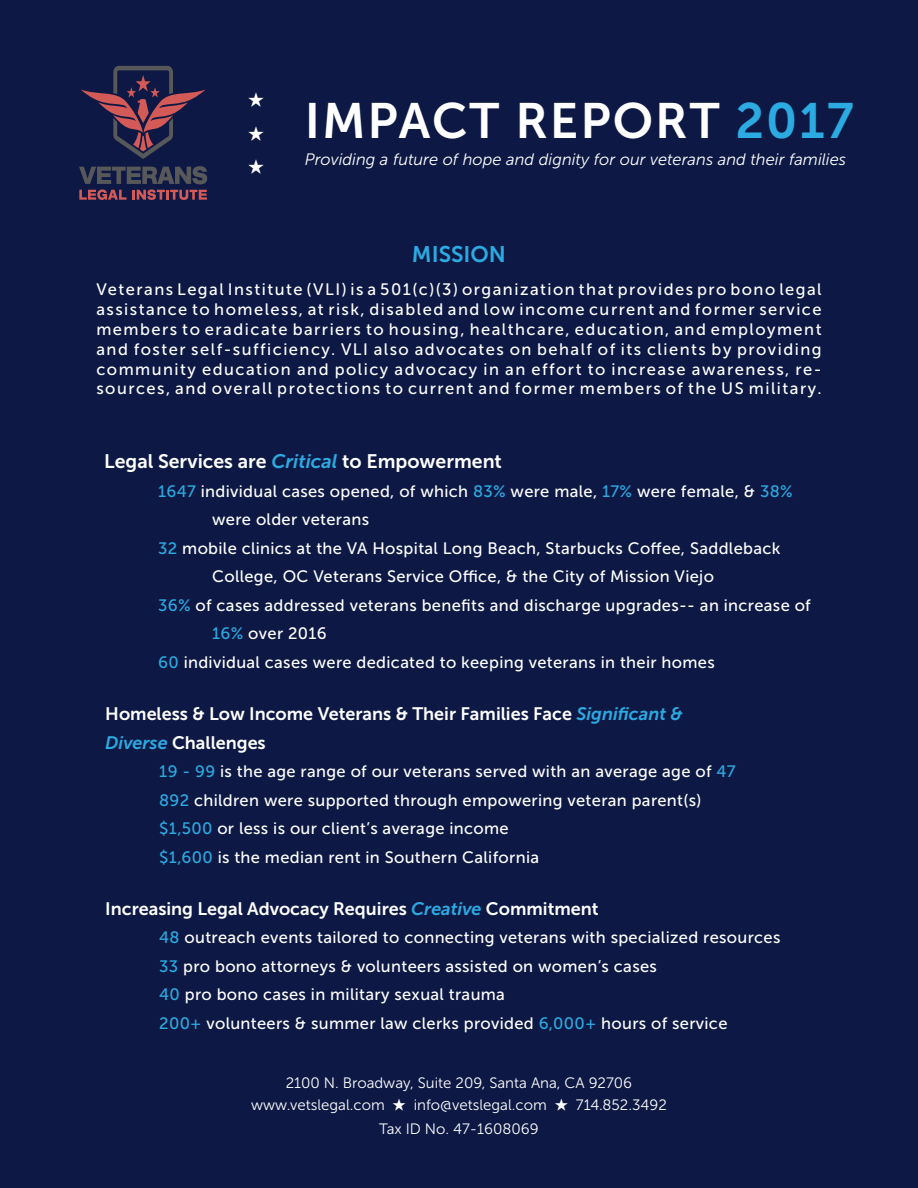
<style>
.page{position:relative;width:918px;height:1188px;background:#0d1944}
.page>*{position:absolute;margin:0;border:0;box-sizing:border-box;transform-origin:0 0}
.t1{font:49.5px "Museo Sans 700";letter-spacing:.04em;color:#fff}
.t2{font:22.5px "Museo Sans 700";color:#2caae2}
.t3{font:19.5px "Museo Sans 700";color:#fff}
.t4{font:18px "Museo Sans 700";color:#fff}
.t5{font:16.5px/19.8px "Museo Sans 500";letter-spacing:.02em;color:#fff;text-align:justify}
.t6{font:italic 16.5px "Museo Sans 300";color:#fff}
.t7{font:15px "Museo Sans 300";color:#fff}
.s1{color:#2caae2}
.s2{font-style:italic;color:#2caae2}
</style>
<div class="page">
<svg style="left:81px;top:66px;width:125px;height:93px"></svg>
<svg style="left:79px;top:166px;width:128px;height:34px"></svg>
<p class="t1" style="left:305px;top:93px;width:550px">IMPACT REPORT <span class="s1">2017</span></p>
<p class="t6" style="left:305px;top:150px;width:543px">Providing a future of hope and dignity for our veterans and their families</p>
<p class="t2" style="left:412px;top:242px;width:96px">MISSION</p>
<p class="t5" style="left:96px;top:280px;width:727px">Veterans Legal Institute (VLI) is a 501(c)(3) organization that provides pro bono legal assistance to homeless, at risk, disabled and low income current and former service members to eradicate barriers to housing, healthcare, education, and employment and foster self-sufficiency. VLI also advocates on behalf of its clients by providing community education and policy advocacy in an effort to increase awareness, re&shy;sources, and overall protections to current and former members of the US military.</p>
<p class="t3" style="left:104px;top:451px;width:399px">Legal Services are <span class="s2">Critical</span> to Empowerment</p>
<p class="t5" style="left:212px;top:477px;width:582px;line-height:28.5px;text-indent:-54px"><span class="s1">1647</span> individual cases opened, of which <span class="s1">83%</span> were male, <span class="s1">17%</span> were female, &amp; <span class="s1">38% </span>were older veterans</p>
<p class="t5" style="left:158px;top:538px;width:624px"><span class="s1">32</span> mobile clinics at the VA Hospital Long Beach, Starbucks Coffee, Saddleback</p>
<p class="t5" style="left:212px;top:567px;width:503px">College, OC Veterans Service Office, &amp; the City of Mission Viejo</p>
<p class="t5" style="left:158px;top:595px;width:654px"><span class="s1">36%</span> of cases addressed veterans benefits and discharge upgrades-- an increase of</p>
<p class="t5" style="left:212px;top:624px;width:116px"><span class="s1">16%</span> over 2016</p>
<p class="t5" style="left:158px;top:652px;width:558px"><span class="s1">60</span> individual cases were dedicated to keeping veterans in their homes</p>
<p class="t4" style="left:105px;top:704px;width:579px">Homeless &amp; Low Income Veterans &amp; Their Families Face <span class="s2">Significant &amp;</span></p>
<p class="t4" style="left:105px;top:732px;width:162px"><span class="s2">Diverse</span> Challenges</p>
<p class="t5" style="left:159px;top:762px;width:578px"><span class="s1">19 - 99</span> is the age range of our veterans served with an average age of <span class="s1">47</span></p>
<p class="t5" style="left:159px;top:790px;width:544px"><span class="s1">892</span> children were supported through empowering veteran parent(s)</p>
<p class="t5" style="left:159px;top:819px;width:351px"><span class="s1">$1,500</span> or less is our client’s average income</p>
<p class="t5" style="left:159px;top:847px;width:381px"><span class="s1">$1,600</span> is the median rent in Southern California</p>
<p class="t4" style="left:105px;top:899px;width:495px">Increasing Legal Advocacy Requires <span class="s2">Creative</span> Commitment</p>
<p class="t5" style="left:159px;top:928px;width:623px"><span class="s1">48</span> outreach events tailored to connecting veterans with specialized resources</p>
<p class="t5" style="left:159px;top:956px;width:499px"><span class="s1">33</span> pro bono attorneys &amp; volunteers assisted on women’s cases</p>
<p class="t5" style="left:159px;top:985px;width:347px"><span class="s1">40</span> pro bono cases in military sexual trauma</p>
<p class="t5" style="left:159px;top:1013px;width:570px"><span class="s1">200+</span> volunteers &amp; summer law clerks provided <span class="s1">6,000+</span> hours of service</p>
<p class="t7" style="left:286px;top:1075px;width:348px">2100 N. Broadway, Suite 209, Santa Ana, CA 92706</p>
<p class="t7" style="left:251px;top:1097px;width:135px">www.vetslegal.com</p>
<p class="t7" style="left:414px;top:1097px;width:134px">info@vetslegal.com</p>
<p class="t7" style="left:576px;top:1097px;width:92px">714.852.3492</p>
<p class="t7" style="left:379px;top:1121px;width:161px">Tax ID No. 47-1608069</p>
</div>
